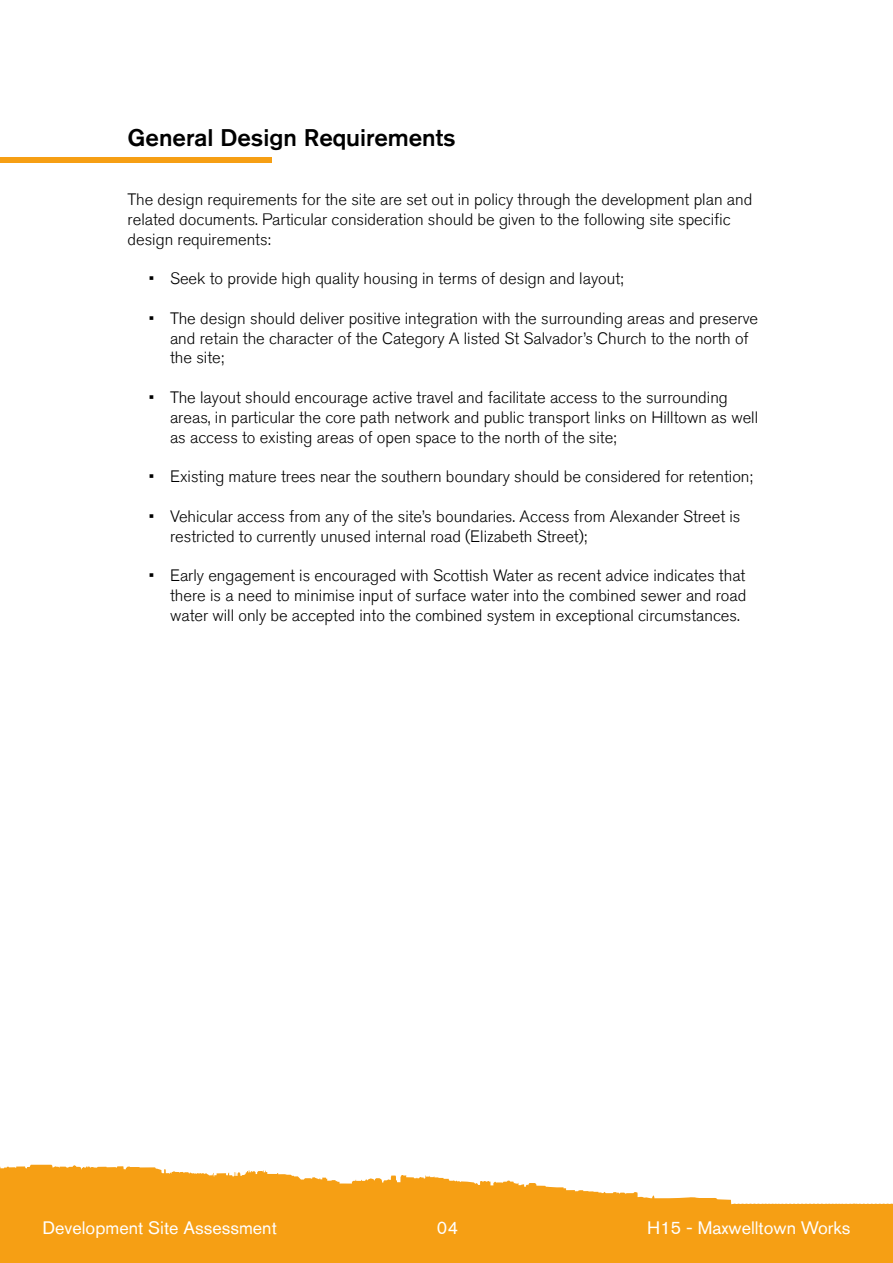
<style>
.page{position:relative;width:893px;height:1263px;background:#fff}
.page>*{position:absolute;margin:0;border:0;box-sizing:border-box;transform-origin:0 0}
.t1{font:500 24px "Akzidenz Grotesk Std";color:#000}
.t2{font:18px "Akzidenz Grotesk Std";color:#fff}
.t3{font:300 16.5px/19.8px "Akzidenz Grotesk Std";color:#000}
</style>
<div class="page">
<svg style="left:0;top:1165px;width:893px;height:98px;fill:#f69f14"></svg>
<div style="left:0;top:157px;width:271px;height:5px;background:#f69f14"></div>
<h1 class="t1" style="left:128px;top:122px;width:330px">General Design Requirements</h1>
<p class="t3" style="left:128px;top:190px;width:626px">The design requirements for the site are set out in policy through the development plan and related documents. Particular consideration should be given to the following site specific design requirements:</p>
<p class="t3" style="left:149px;top:269px;width:476px">• Seek to provide high quality housing in terms of design and layout;</p>
<p class="t3" style="left:170px;top:308px;width:590px;text-indent:-21px">• The design should deliver positive integration with the surrounding areas and preserve and retain the character of the Category A listed St Salvador’s Church to the north of the site;</p>
<p class="t3" style="left:170px;top:388px;width:590px;text-indent:-21px">• The layout should encourage active travel and facilitate access to the surrounding areas, in particular the core path network and public transport links on Hilltown as well as access to existing areas of open space to the north of the site;</p>
<p class="t3" style="left:149px;top:467px;width:606px">• Existing mature trees near the southern boundary should be considered for retention;</p>
<p class="t3" style="left:170px;top:506px;width:572px;text-indent:-21px">• Vehicular access from any of the site’s boundaries. Access from Alexander Street is restricted to currently unused internal road (Elizabeth Street);</p>
<p class="t3" style="left:170px;top:566px;width:578px;text-align:justify;text-indent:-21px">• Early engagement is encouraged with Scottish Water as recent advice indicates that there is a need to minimise input of surface water into the combined sewer and road water will only be accepted into the combined system in exceptional circumstances.</p>
<p class="t2" style="left:43px;top:1217px;width:236px">Development Site Assessment</p>
<p class="t2" style="left:437px;top:1217px;width:23px">04</p>
<p class="t2" style="left:647px;top:1217px;width:205px">H15 - Maxwelltown Works</p>
</div>
